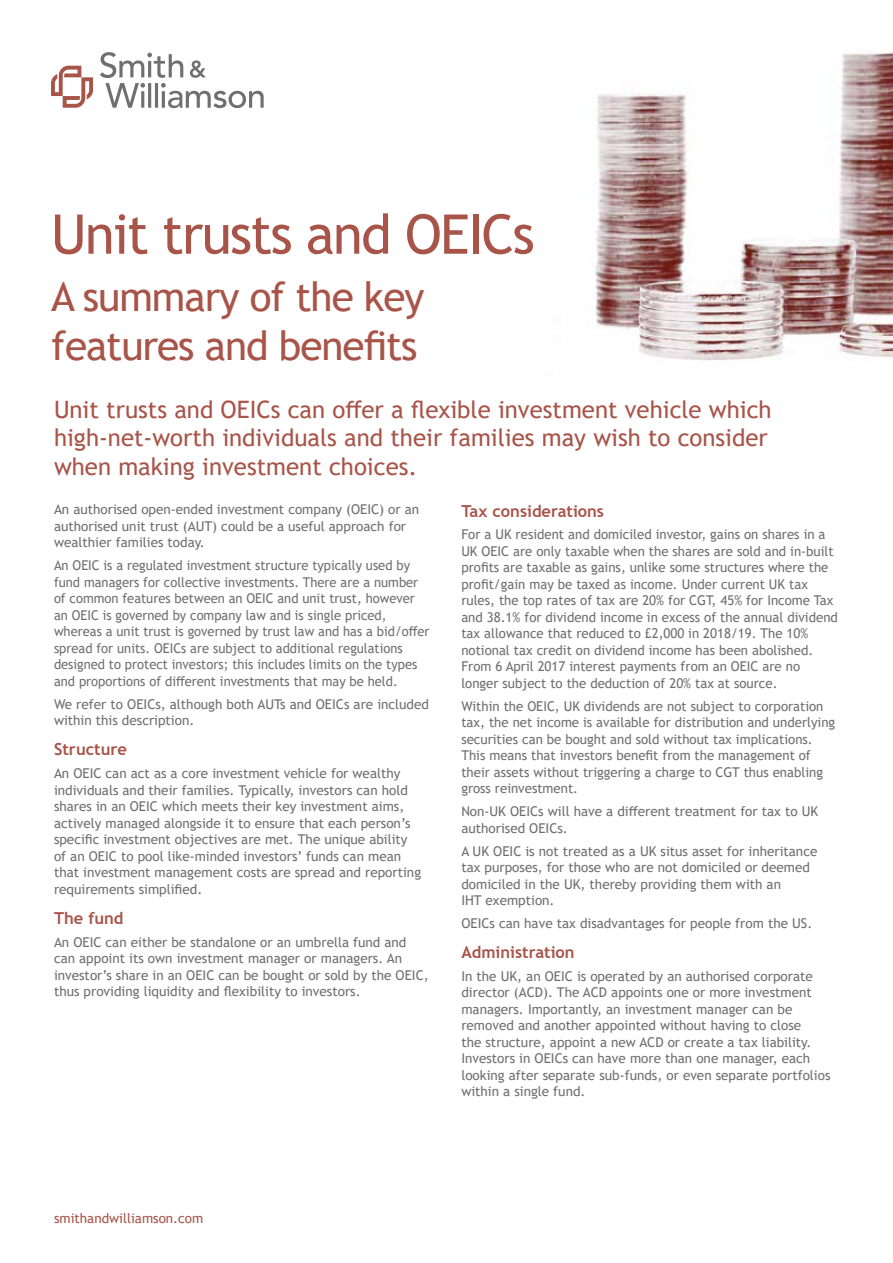
<style>
.page{position:relative;width:893px;height:1263px;background:#fff}
.page>*{position:absolute;margin:0;border:0;box-sizing:border-box;transform-origin:0 0}
.t1{font:54.75px "Trebuchet MS";letter-spacing:-.03em;color:#a85449}
.t2{font:40.5px/48.6px "Trebuchet MS";letter-spacing:-.025em;color:#a85449}
.t3{font:24px/28.5px "Trebuchet MS";color:#a85449}
.t4{font:700 16.5px "Trebuchet MS";color:#a85449}
.t5{font:13.5px/16.5px "Trebuchet MS";color:#706f6f}
.t6{font:13.5px/16.5px "Trebuchet MS";color:#706f6f;scale:.96 1}
.t7{font:13.5px "Trebuchet MS";color:#a85449}
</style>
<div class="page">
<img style="left:588px;top:51px;width:305px;height:310px">
<svg style="left:51px;top:66px;width:42px;height:42px"></svg>
<svg style="left:100px;top:52px;width:164px;height:56px"></svg>
<h1 class="t1" style="left:51px;top:200px;width:485px">Unit trusts and OEICs</h1>
<h2 class="t2" style="left:51px;top:272px;width:375px">A summary of the key features and benefits</h2>
<h3 class="t3" style="left:54px;top:395px;width:719px">Unit trusts and OEICs can offer a flexible investment vehicle which high-net-worth individuals and their families may wish to consider when making investment choices.</h3>
<p class="t5" style="left:54px;top:501px;width:367px">An authorised open-ended investment company (OEIC) or an authorised unit trust (AUT) could be a useful approach for wealthier families today.</p>
<p class="t6" style="left:54px;top:557px;width:393px">An OEIC is a regulated investment structure typically used by fund managers for collective investments. There are a number of common features between an OEIC and unit trust, however an OEIC is governed by company law and is single priced, whereas a unit trust is governed by trust law and has a bid/offer spread for units. OEICs are subject to additional regulations designed to protect investors; this includes limits on the types and proportions of different investments that may be held.</p>
<p class="t5" style="left:54px;top:695px;width:376px">We refer to OEICs, although both AUTs and OEICs are included within this description.</p>
<p class="t4" style="left:54px;top:739px;width:75px">Structure</p>
<p class="t5" style="left:54px;top:765px;width:369px">An OEIC can act as a core investment vehicle for wealthy individuals and their families. Typically, investors can hold shares in an OEIC which meets their key investment aims, actively managed alongside it to ensure that each person’s specific investment objectives are met. The unique ability of an OEIC to pool like-minded investors’ funds can mean that investment management costs are spread and reporting requirements simplified.</p>
<p class="t4" style="left:54px;top:907px;width:71px">The fund</p>
<p class="t5" style="left:54px;top:933px;width:376px">An OEIC can either be standalone or an umbrella fund and can appoint its own investment manager or managers. An investor’s share in an OEIC can be bought or sold by the OEIC, thus providing liquidity and flexibility to investors.</p>
<p class="t4" style="left:461px;top:500px;width:144px">Tax considerations</p>
<p class="t5" style="left:461px;top:526px;width:378px">For a UK resident and domiciled investor, gains on shares in a UK OEIC are only taxable when the shares are sold and in-built profits are taxable as gains, unlike some structures where the profit/gain may be taxed as income. Under current UK tax rules, the top rates of tax are 20% for CGT, 45% for Income Tax and 38.1% for dividend income in excess of the annual dividend tax allowance that reduced to £2,000 in 2018/19. The 10% notional tax credit on dividend income has been abolished.<br>From 6 April 2017 interest payments from an OEIC are no longer subject to the deduction of 20% tax at source.</p>
<p class="t5" style="left:461px;top:698px;width:375px">Within the OEIC, UK dividends are not subject to corporation tax, the net income is available for distribution and underlying securities can be bought and sold without tax implications.<br>This means that investors benefit from the management of their assets without triggering a charge to CGT thus enabling gross reinvestment.</p>
<p class="t5" style="left:461px;top:803px;width:358px">Non-UK OEICs will have a different treatment for tax to UK authorised OEICs.</p>
<p class="t5" style="left:461px;top:842px;width:357px">A UK OEIC is not treated as a UK situs asset for inheritance tax purposes, for those who are not domiciled or deemed domiciled in the UK, thereby providing them with an<br>IHT exemption.</p>
<p class="t5" style="left:461px;top:915px;width:352px">OEICs can have tax disadvantages for people from the US.</p>
<p class="t4" style="left:461px;top:942px;width:115px">Administration</p>
<p class="t5" style="left:461px;top:968px;width:371px">In the UK, an OEIC is operated by an authorised corporate director (ACD). The ACD appoints one or more investment managers. Importantly, an investment manager can be removed and another appointed without having to close<br>the structure, appoint a new ACD or create a tax liability.<br>Investors in OEICs can have more than one manager, each looking after separate sub-funds, or even separate portfolios within a single fund.</p>
<p class="t7" style="left:54px;top:1210px;width:151px">smithandwilliamson.com</p>
</div>
